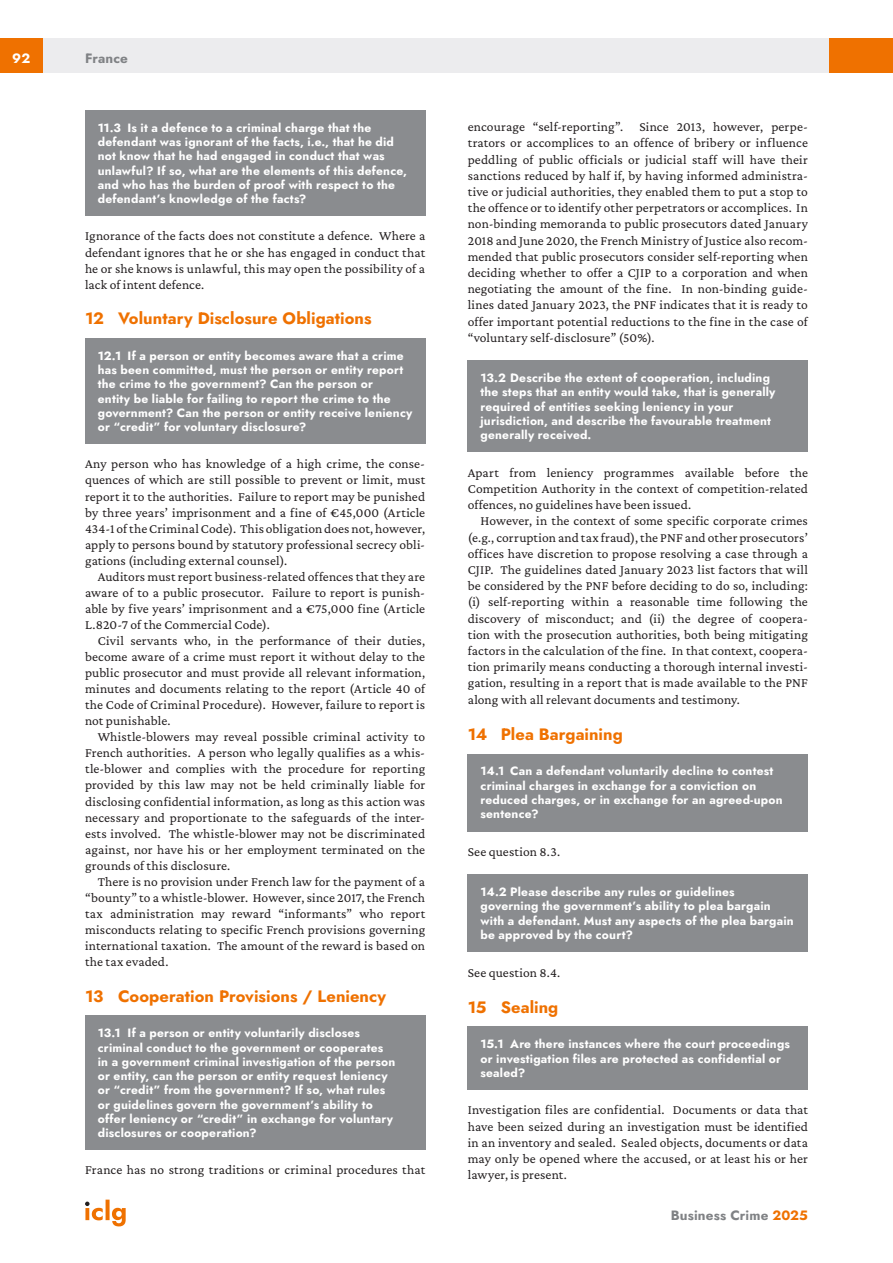
<style>
.page{position:relative;width:893px;height:1263px;background:#fff}
.page>*{position:absolute;margin:0;border:0;box-sizing:border-box;transform-origin:0 0}
.MS_Heading{font:16.5px "Jost";letter-spacing:.005em;color:#ef7100}
.MS_Body_Text_-_Second_Paragraph{font:13.5px/16px "Crimson Pro";letter-spacing:.01em;color:#231f20;text-align:justify}
.MS_Body_Text_-_First_Paragraph{font:13.5px/16.2px "Crimson Pro";letter-spacing:.01em;color:#231f20;text-align:justify}
.t1{font:13.5px "Jost";letter-spacing:.01em;color:#808285}
.t2{font:13.5px "Jost";color:#fff}
.MS_-_Question_following_section{font:12px/14.2px "Jost";letter-spacing:.015em;color:#fff}
.MS_-_Question{font:12px/14.4px "Jost";letter-spacing:.015em;color:#fff}
.s1{color:#ef7100}
</style>
<div class="page">
<div style="left:43px;top:38px;width:786px;height:34px;background:#ececee"></div>
<div style="left:0;top:38px;width:43px;height:34px;background:#ef7100"></div>
<div style="left:829px;top:38px;width:64px;height:34px;background:#ef7100"></div>
<svg style="left:85px;top:1199px;width:41px;height:27px"></svg>
<div style="left:468px;top:360px;width:340px;height:92px;background:#8a8c8f"></div>
<div style="left:468px;top:754px;width:340px;height:77px;background:#8a8c8f"></div>
<div style="left:468px;top:874px;width:340px;height:78px;background:#8a8c8f"></div>
<div style="left:468px;top:1027px;width:340px;height:63px;background:#8a8c8f"></div>
<div style="left:85px;top:111px;width:340px;height:105px;background:#8a8c8f"></div>
<div style="left:85px;top:338px;width:340px;height:106px;background:#8a8c8f"></div>
<div style="left:85px;top:1016px;width:340px;height:134px;background:#8a8c8f"></div>
<p class="t2" style="left:12px;top:49px;width:19px">92</p>
<p class="t1" style="left:85px;top:49px;width:44px">France</p>
<p class="MS_-_Question" style="left:98px;top:121px;width:311px">11.3 Is it a defence to a criminal charge that the defendant was ignorant of the facts, i.e., that he did not know that he had engaged in conduct that was unlawful? If so, what are the elements of this defence, and who has the burden of proof with respect to the defendant’s knowledge of the facts?</p>
<p class="MS_Body_Text_-_First_Paragraph" style="left:85px;top:228px;width:342px">Ignorance of the facts does not constitute a defence. Where a defendant ignores that he or she has engaged in conduct that he or she knows is unlawful, this may open the possibility of a lack of intent defence.</p>
<p class="MS_Heading" style="left:85px;top:307px;width:288px">12 Voluntary Disclosure Obligations</p>
<p class="MS_-_Question_following_section" style="left:98px;top:349px;width:316px">12.1 If a person or entity becomes aware that a crime has been committed, must the person or entity report the crime to the government? Can the person or<br>entity be liable for failing to report the crime to the government? Can the person or entity receive leniency or “credit” for voluntary disclosure?</p>
<p class="MS_Body_Text_-_First_Paragraph" style="left:85px;top:456px;width:342px">Any person who has knowledge of a high crime, the conse&shy;quences of which are still possible to prevent or limit, must report it to the authorities. Failure to report may be punished by three years’ imprisonment and a fine of €45,000 (Article 434-1 of the Criminal Code). This obligation does not, however, apply to persons bound by statutory professional secrecy obli&shy;gations (including external counsel).</p>
<p class="MS_Body_Text_-_Second_Paragraph" style="left:85px;top:568px;width:342px;text-indent:13px">Auditors must report business-related offences that they are aware of to a public prosecutor. Failure to report is punish&shy;able by five years’ imprisonment and a €75,000 fine (Article L.820-7 of the Commercial Code).</p>
<p class="MS_Body_Text_-_Second_Paragraph" style="left:85px;top:632px;width:342px;text-indent:13px">Civil servants who, in the performance of their duties, become aware of a crime must report it without delay to the public prosecutor and must provide all relevant information, minutes and documents relating to the report (Article 40 of the Code of Criminal Procedure). However, failure to report is not punishable.</p>
<p class="MS_Body_Text_-_Second_Paragraph" style="left:85px;top:729px;width:342px;text-indent:13px">Whistle-blowers may reveal possible criminal activity to French authorities. A person who legally qualifies as a whis&shy;tle-blower and complies with the procedure for reporting provided by this law may not be held criminally liable for disclosing confidential information, as long as this action was necessary and proportionate to the safeguards of the inter&shy;ests involved. The whistle-blower may not be discriminated against, nor have his or her employment terminated on the grounds of this disclosure.</p>
<p class="MS_Body_Text_-_Second_Paragraph" style="left:85px;top:873px;width:342px;text-indent:13px">There is no provision under French law for the payment of a “bounty” to a whistle-blower. However, since 2017, the French tax administration may reward “informants” who report misconducts relating to specific French provisions governing international taxation. The amount of the reward is based on the tax evaded.</p>
<p class="MS_Heading" style="left:85px;top:985px;width:303px">13 Cooperation Provisions / Leniency</p>
<p class="MS_-_Question_following_section" style="left:98px;top:1026px;width:299px">13.1 If a person or entity voluntarily discloses criminal conduct to the government or cooperates in a government criminal investigation of the person or entity, can the person or entity request leniency or “credit” from the government? If so, what rules or guidelines govern the government’s ability to offer leniency or “credit” in exchange for voluntary disclosures or cooperation?</p>
<p class="MS_Body_Text_-_First_Paragraph" style="left:85px;top:1161px;width:342px">France has no strong traditions or criminal procedures that</p>
<p class="MS_Body_Text_-_First_Paragraph" style="left:468px;top:118px;width:342px">encourage “self-reporting”. Since 2013, however, perpe&shy;trators or accomplices to an offence of bribery or influence peddling of public officials or judicial staff will have their sanctions reduced by half if, by having informed administra&shy;tive or judicial authorities, they enabled them to put a stop to the offence or to identify other perpetrators or accomplices. In non-binding memoranda to public prosecutors dated January 2018 and June 2020, the French Ministry of Justice also recom&shy;mended that public prosecutors consider self-reporting when deciding whether to offer a CJIP to a corporation and when negotiating the amount of the fine. In non-binding guide&shy;lines dated January 2023, the PNF indicates that it is ready to offer important potential reductions to the fine in the case of “voluntary self-disclosure” (50%).</p>
<p class="MS_-_Question" style="left:480px;top:370px;width:297px">13.2 Describe the extent of cooperation, including the steps that an entity would take, that is generally required of entities seeking leniency in your jurisdiction, and describe the favourable treatment generally received.</p>
<p class="MS_Body_Text_-_First_Paragraph" style="left:468px;top:464px;width:342px">Apart from leniency programmes available before the Competition Authority in the context of competition-related offences, no guidelines have been issued.</p>
<p class="MS_Body_Text_-_Second_Paragraph" style="left:468px;top:513px;width:342px;text-indent:13px">However, in the context of some specific corporate crimes (e.g., corruption and tax fraud), the PNF and other prosecutors’ offices have discretion to propose resolving a case through a CJIP. The guidelines dated January 2023 list factors that will be considered by the PNF before deciding to do so, including: (i) self-reporting within a reasonable time following the discovery of misconduct; and (ii) the degree of coopera&shy;tion with the prosecution authorities, both being mitigating factors in the calculation of the fine. In that context, coopera&shy;tion primarily means conducting a thorough internal investi&shy;gation, resulting in a report that is made available to the PNF along with all relevant documents and testimony.</p>
<p class="MS_Heading" style="left:468px;top:723px;width:157px">14 Plea Bargaining</p>
<p class="MS_-_Question_following_section" style="left:480px;top:764px;width:304px">14.1 Can a defendant voluntarily decline to contest criminal charges in exchange for a conviction on reduced charges, or in exchange for an agreed-upon sentence?</p>
<p class="MS_Body_Text_-_First_Paragraph" style="left:468px;top:843px;width:94px">See question 8.3.</p>
<p class="MS_-_Question" style="left:480px;top:884px;width:315px">14.2 Please describe any rules or guidelines governing the government’s ability to plea bargain with a defendant. Must any aspects of the plea bargain be approved by the court?</p>
<p class="MS_Body_Text_-_First_Paragraph" style="left:468px;top:964px;width:94px">See question 8.4.</p>
<p class="MS_Heading" style="left:468px;top:995px;width:92px">15 Sealing</p>
<p class="MS_-_Question_following_section" style="left:480px;top:1037px;width:311px">15.1 Are there instances where the court proceedings or investigation files are protected as confidential or sealed?</p>
<p class="MS_Body_Text_-_First_Paragraph" style="left:468px;top:1102px;width:342px">Investigation files are confidential. Documents or data that have been seized during an investigation must be identified in an inventory and sealed. Sealed objects, documents or data may only be opened where the accused, or at least his or her lawyer, is present.</p>
<p class="t1" style="left:671px;top:1206px;width:139px">Business Crime <span class="s1">2025</span></p>
</div>
